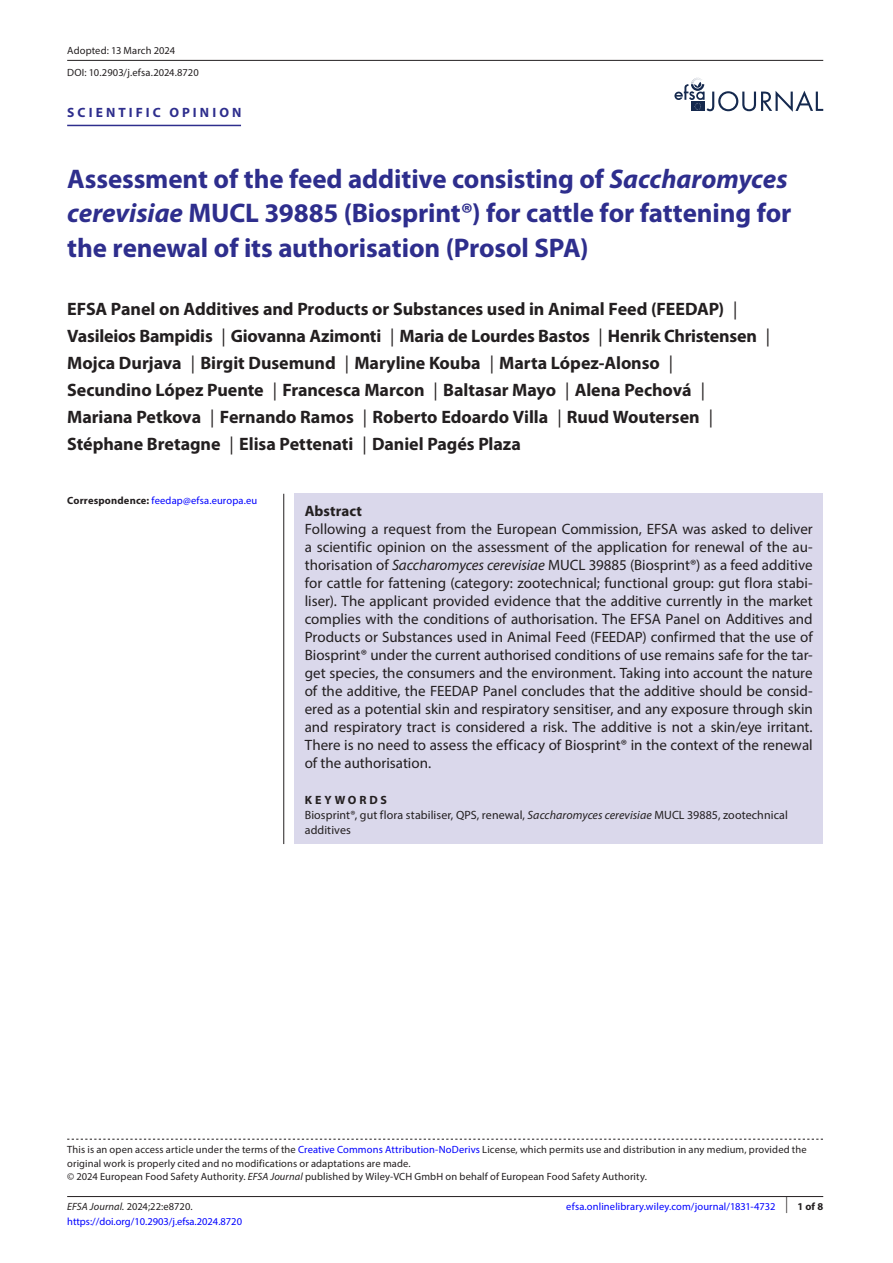
<style>
.page{position:relative;width:893px;height:1263px;background:#fff}
.page>*{position:absolute;margin:0;border:0;box-sizing:border-box;transform-origin:0 0}
.t1{font:700 27px/34.5px "Myriad Pro";letter-spacing:-.005em;color:#2e2e8d}
.t2{font:700 18px/27px "Myriad Pro";letter-spacing:-.005em;color:#231f20}
.t3{font:15px/18px "Myriad Pro";color:#231f20;text-align:justify}
.t4{font:700 15px "Myriad Pro";color:#231f20}
.t5{font:700 13.5px "Myriad Pro";letter-spacing:.23em;color:#2e2e8d}
.t6{font:12px/15px "Myriad Pro";letter-spacing:.01em;color:#231f20}
.t7{font:10.5px/13.5px "Myriad Pro";letter-spacing:.01em;color:#231f20}
.t8{font:10.5px "Myriad Pro";letter-spacing:.01em;color:#00f}
.t9{font:700 10.5px "Myriad Pro";color:#231f20}
.s1{font-style:italic}
.s2{font-weight:400}
.s3{font-weight:700;color:#231f20}
.s4{font-weight:700}
.s5{color:#00f}
</style>
<div class="page">
<hr style="left:67px;top:1196px;width:756px;height:1px;background:#231f20">
<svg style="left:674px;top:78px;width:149px;height:34px"></svg>
<hr style="left:67px;top:125px;width:174px;height:1px;background:#2e2e8d">
<hr style="left:67px;top:60px;width:756px;height:1px;background:#231f20">
<svg style="left:67px;top:1139px;width:756px;height:1px"></svg>
<div style="left:294px;top:494px;width:529px;height:350px;background:#dad8eb"></div>
<hr style="left:283px;top:494px;width:1px;height:350px;background:#231f20">
<p class="t7" style="left:67px;top:39px;width:133px;line-height:22px">Adopted: 13 March 2024<br>DOI: 10.2903/j.efsa.2024.8720</p>
<p class="t5" style="left:67px;top:104px;width:176px">SCIENTIFIC OPINION</p>
<h1 class="t1" style="left:67px;top:160px;width:726px">Assessment of the feed additive consisting of <span class="s1">Saccharomyces cerevisiae</span> MUCL 39885 (Biosprint®) for cattle for fattening for the renewal of its authorisation (Prosol SPA)</h1>
<p class="t2" style="left:67px;top:295px;width:704px">EFSA Panel on Additives and Products or Substances used in Animal Feed (FEEDAP) <span class="s2">| </span>Vasileios Bampidis <span class="s2">|</span> Giovanna Azimonti <span class="s2">|</span> Maria de Lourdes Bastos <span class="s2">|</span> Henrik Christensen <span class="s2">| </span>Mojca Durjava <span class="s2">|</span> Birgit Dusemund <span class="s2">|</span> Maryline Kouba <span class="s2">|</span> Marta López-Alonso <span class="s2">|<br></span>Secundino López Puente <span class="s2">|</span> Francesca Marcon <span class="s2">|</span> Baltasar Mayo <span class="s2">|</span> Alena Pechová <span class="s2">| </span>Mariana Petkova <span class="s2">|</span> Fernando Ramos <span class="s2">|</span> Roberto Edoardo Villa <span class="s2">|</span> Ruud Woutersen <span class="s2">| </span>Stéphane Bretagne <span class="s2">|</span> Elisa Pettenati <span class="s2">|</span> Daniel Pagés Plaza</p>
<p class="t8" style="left:67px;top:494px;width:192px"><span class="s3">Correspondence:</span> feedap@efsa.europa.eu</p>
<p class="t4" style="left:305px;top:501px;width:59px">Abstract</p>
<p class="t3" style="left:305px;top:519px;width:510px">Following a request from the European Commission, EFSA was asked to deliver a scientific opinion on the assessment of the application for renewal of the au&shy;thorisation of <span class="s1">Saccharomyces cerevisiae</span> MUCL 39885 (Biosprint®) as a feed additive for cattle for fattening (category: zootechnical; functional group: gut flora stabi&shy;liser). The applicant provided evidence that the additive currently in the market complies with the conditions of authorisation. The EFSA Panel on Additives and Products or Substances used in Animal Feed (FEEDAP) confirmed that the use of Biosprint® under the current authorised conditions of use remains safe for the tar&shy;get species, the consumers and the environment. Taking into account the nature of the additive, the FEEDAP Panel concludes that the additive should be consid&shy;ered as a potential skin and respiratory sensitiser, and any exposure through skin and respiratory tract is considered a risk. The additive is not a skin/eye irritant.<br>There is no need to assess the efficacy of Biosprint® in the context of the renewal of the authorisation.</p>
<p class="t6" style="left:305px;top:792px;width:485px"><span class="s4">KEYWORDS<br></span>Biosprint®, gut flora stabiliser, QPS, renewal, <span class="s1">Saccharomyces cerevisiae</span> MUCL 39885, zootechnical additives</p>
<p class="t7" style="left:67px;top:1142px;width:741px">This is an open access article under the terms of the <span class="s5">Creative Commons Attribution-NoDerivs</span> License, which permits use and distribution in any medium, provided the original work is properly cited and no modifications or adaptations are made.<br>© 2024 European Food Safety Authority. <span class="s1">EFSA Journal</span> published by Wiley-VCH GmbH on behalf of European Food Safety Authority.</p>
<p class="t7" style="left:67px;top:1200px;width:127px"><span class="s1">EFSA Journal.</span> 2024;22:e8720.</p>
<p class="t9" style="left:785px;top:1200px;width:39px"><sup>|</sup> 1 of 8</p>
<p class="t8" style="left:67px;top:1215px;width:176px">https://doi.org/10.2903/j.efsa.2024.8720</p>
<p class="t8" style="left:566px;top:1200px;width:211px">efsa.onlinelibrary.wiley.com/journal/1831-4732</p>
</div>
